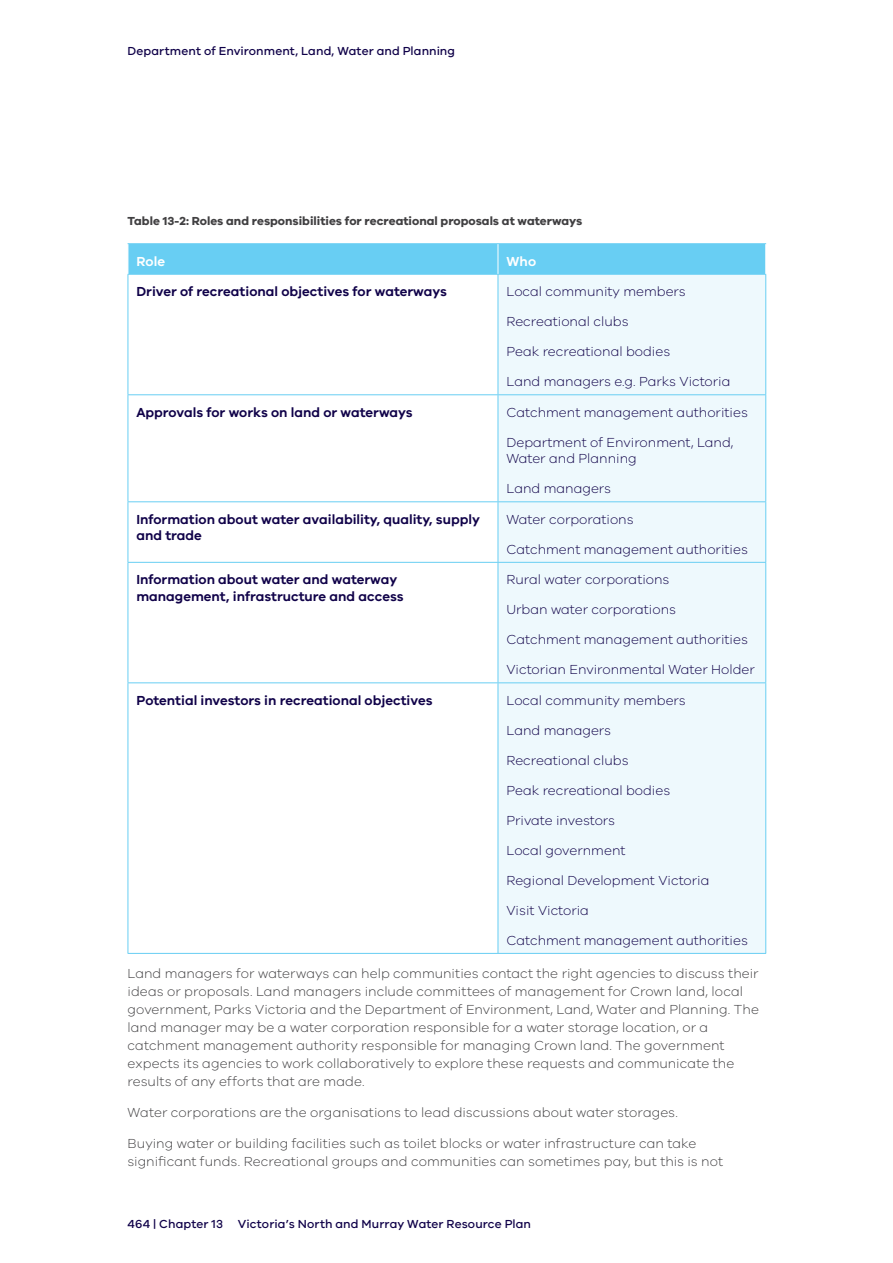
<style>
.page{position:relative;width:893px;height:1263px;background:#fff}
.page>*{position:absolute;margin:0;border:0;box-sizing:border-box;transform-origin:0 0}
.t1{font:300 13.5px/18px "VIC";letter-spacing:.005em;color:#414042}
.t2{font:300 13.5px/16.5px "VIC";color:#100249}
.t3{font:600 13.5px/16.5px "VIC";color:#100249}
.t4{font:600 13.5px "VIC";letter-spacing:.005em;color:#fff}
.t5{font:500 12px "VIC";letter-spacing:.005em;color:#100249}
.t6{font:700 12px "VIC";color:#414042}
</style>
<div class="page">
<div style="left:129px;top:244px;width:636px;height:30px;background:#68cef3"></div>
<svg style="left:129px;top:275px;width:369px;height:678px"></svg>
<div style="left:499px;top:275px;width:266px;height:678px;background:#eef9fd"></div>
<hr style="left:128px;top:243px;width:370px;height:1px;background:#68cef3">
<hr style="left:498px;top:243px;width:268px;height:1px;background:#68cef3">
<hr style="left:128px;top:274px;width:370px;height:1px;background:#68cef3">
<hr style="left:128px;top:275px;width:1px;height:119px;background:#68cef3">
<hr style="left:498px;top:274px;width:268px;height:1px;background:#68cef3">
<hr style="left:498px;top:275px;width:1px;height:119px;background:#68cef3">
<hr style="left:765px;top:275px;width:1px;height:119px;background:#68cef3">
<hr style="left:128px;top:394px;width:370px;height:1px;background:#68cef3">
<hr style="left:128px;top:395px;width:1px;height:106px;background:#68cef3">
<hr style="left:498px;top:394px;width:268px;height:1px;background:#68cef3">
<hr style="left:498px;top:395px;width:1px;height:106px;background:#68cef3">
<hr style="left:765px;top:395px;width:1px;height:106px;background:#68cef3">
<hr style="left:128px;top:501px;width:370px;height:1px;background:#68cef3">
<hr style="left:128px;top:502px;width:1px;height:60px;background:#68cef3">
<hr style="left:498px;top:501px;width:268px;height:1px;background:#68cef3">
<hr style="left:498px;top:502px;width:1px;height:60px;background:#68cef3">
<hr style="left:765px;top:502px;width:1px;height:60px;background:#68cef3">
<hr style="left:128px;top:562px;width:370px;height:1px;background:#68cef3">
<hr style="left:128px;top:563px;width:1px;height:119px;background:#68cef3">
<hr style="left:498px;top:562px;width:268px;height:1px;background:#68cef3">
<hr style="left:498px;top:563px;width:1px;height:119px;background:#68cef3">
<hr style="left:765px;top:563px;width:1px;height:119px;background:#68cef3">
<hr style="left:128px;top:682px;width:370px;height:1px;background:#68cef3">
<hr style="left:128px;top:683px;width:1px;height:270px;background:#68cef3">
<hr style="left:498px;top:682px;width:268px;height:1px;background:#68cef3">
<hr style="left:498px;top:683px;width:1px;height:270px;background:#68cef3">
<hr style="left:765px;top:683px;width:1px;height:270px;background:#68cef3">
<hr style="left:128px;top:953px;width:370px;height:1px;background:#68cef3">
<hr style="left:498px;top:953px;width:268px;height:1px;background:#68cef3">
<hr style="left:498px;top:244px;width:1px;height:30px;background:#fff">
<p class="t5" style="left:128px;top:43px;width:329px">Department of Environment, Land, Water and Planning</p>
<p class="t6" style="left:128px;top:213px;width:456px">Table 13-2: Roles and responsibilities for recreational proposals at waterways</p>
<p class="t4" style="left:136px;top:253px;width:30px">Role</p>
<p class="t4" style="left:506px;top:253px;width:31px">Who</p>
<p class="t3" style="left:136px;top:283px;width:312px">Driver of recreational objectives for waterways</p>
<p class="t2" style="left:506px;top:283px;width:181px">Local community members</p>
<p class="t2" style="left:506px;top:313px;width:124px">Recreational clubs</p>
<p class="t2" style="left:506px;top:343px;width:165px">Peak recreational bodies</p>
<p class="t2" style="left:506px;top:373px;width:226px">Land managers e.g. Parks Victoria</p>
<p class="t3" style="left:136px;top:404px;width:278px">Approvals for works on land or waterways</p>
<p class="t2" style="left:506px;top:403px;width:243px">Catchment management authorities</p>
<p class="t2" style="left:506px;top:433px;width:228px">Department of Environment, Land,<br>Water and Planning</p>
<p class="t2" style="left:506px;top:480px;width:106px">Land managers</p>
<p class="t3" style="left:136px;top:511px;width:345px">Information about water availability, quality, supply and trade</p>
<p class="t2" style="left:506px;top:511px;width:129px">Water corporations</p>
<p class="t2" style="left:506px;top:540px;width:243px">Catchment management authorities</p>
<p class="t3" style="left:136px;top:571px;width:269px">Information about water and waterway management, infrastructure and access</p>
<p class="t2" style="left:506px;top:571px;width:164px">Rural water corporations</p>
<p class="t2" style="left:506px;top:601px;width:171px">Urban water corporations</p>
<p class="t2" style="left:506px;top:631px;width:243px">Catchment management authorities</p>
<p class="t2" style="left:506px;top:661px;width:250px">Victorian Environmental Water Holder</p>
<p class="t3" style="left:136px;top:692px;width:298px">Potential investors in recreational objectives</p>
<p class="t2" style="left:506px;top:692px;width:181px">Local community members</p>
<p class="t2" style="left:506px;top:722px;width:106px">Land managers</p>
<p class="t2" style="left:506px;top:752px;width:124px">Recreational clubs</p>
<p class="t2" style="left:506px;top:781px;width:165px">Peak recreational bodies</p>
<p class="t2" style="left:506px;top:811px;width:110px">Private investors</p>
<p class="t2" style="left:506px;top:841px;width:121px">Local government</p>
<p class="t2" style="left:506px;top:871px;width:204px">Regional Development Victoria</p>
<p class="t2" style="left:506px;top:901px;width:84px">Visit Victoria</p>
<p class="t2" style="left:506px;top:931px;width:243px">Catchment management authorities</p>
<p class="t1" style="left:128px;top:964px;width:633px">Land managers for waterways can help communities contact the right agencies to discuss their ideas or proposals. Land managers include committees of management for Crown land, local government, Parks Victoria and the Department of Environment, Land, Water and Planning. The land manager may be a water corporation responsible for a water storage location, or a catchment management authority responsible for managing Crown land. The government expects its agencies to work collaboratively to explore these requests and communicate the results of any efforts that are made.</p>
<p class="t1" style="left:128px;top:1103px;width:552px">Water corporations are the organisations to lead discussions about water storages.</p>
<p class="t1" style="left:128px;top:1134px;width:597px">Buying water or building facilities such as toilet blocks or water infrastructure can take significant funds. Recreational groups and communities can sometimes pay, but this is not</p>
<p class="t5" style="left:128px;top:1217px;width:405px">464 | Chapter 13 Victoria’s North and Murray Water Resource Plan</p>
</div>
